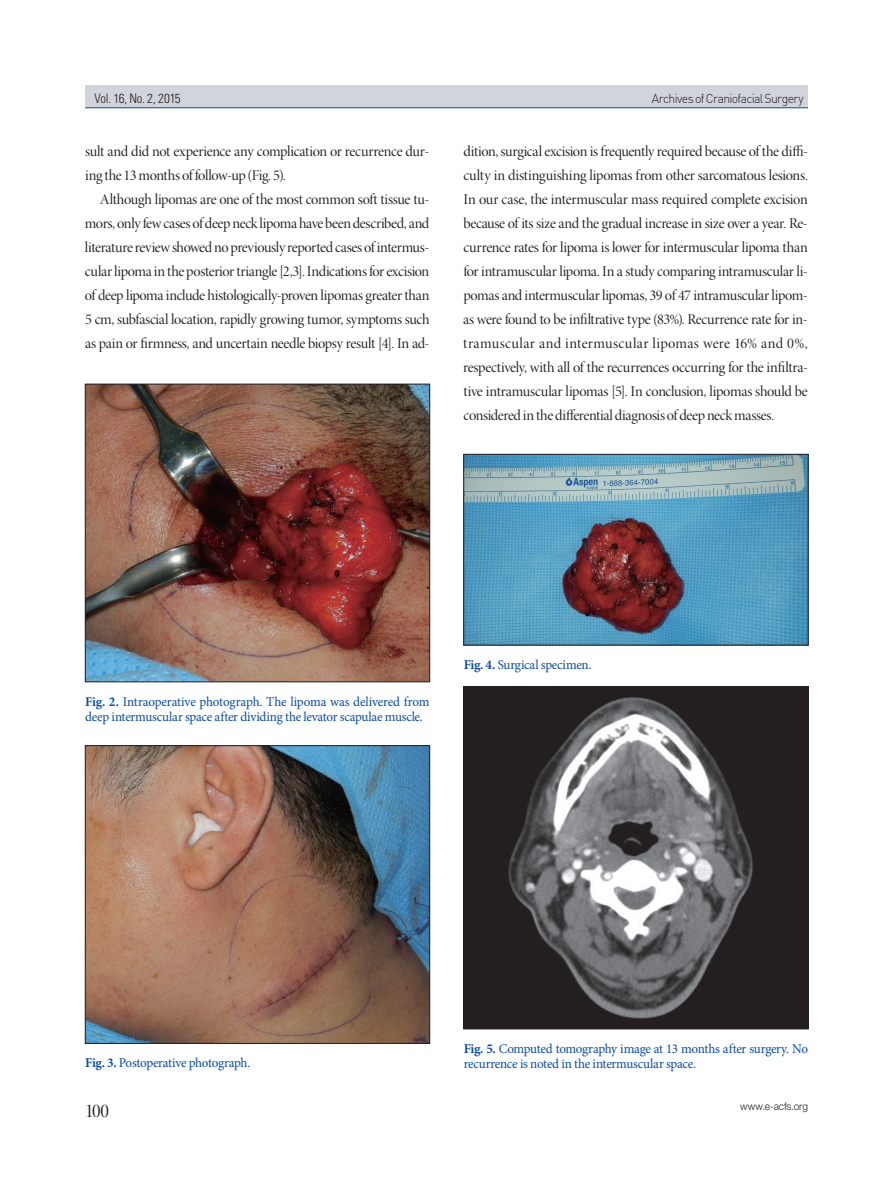
<style>
.page{position:relative;width:893px;height:1191px;background:#fff}
.page>*{position:absolute;margin:0;border:0;box-sizing:border-box;transform-origin:0 0}
.t1{font:19.5px "Minion Pro Disp";color:#231f20;scale:.96 1}
.t2{font:15px/24px "Minion Pro Disp";letter-spacing:-.025em;color:#231f20;text-align:justify}
.t3{font:13.5px/15px "Minion Pro";letter-spacing:-.02em;color:#0d4da1}
.t4{font:300 condensed 13.05px "Univers";letter-spacing:-.015em;color:#231f20;scale:.96 1}
.t5{font:300 12.75px "DIN";letter-spacing:-.055em;color:#231f20;scale:.96 1}
.t6{font:300 10.5px "Helvetica Neue LT Std";letter-spacing:-.005em;color:#231f20;scale:.96 1}
.s1{font-weight:700}
</style>
<div class="page">
<div style="left:85px;top:85px;width:723px;height:22px;background:#d2d4dc"></div>
<hr style="left:85px;top:107px;width:723px;height:1px;background:#0d4da1">
<img style="left:465px;top:688px;width:341px;height:339px">
<div style="left:463px;top:686px;width:345px;height:343px;border:1px solid #231f20"></div>
<img style="left:87px;top:386px;width:341px;height:294px">
<div style="left:85px;top:384px;width:345px;height:298px;border:1px solid #231f20"></div>
<img style="left:87px;top:747px;width:341px;height:294px">
<div style="left:85px;top:745px;width:345px;height:298px;border:1px solid #231f20"></div>
<img style="left:465px;top:456px;width:341px;height:187px">
<div style="left:463px;top:454px;width:345px;height:191px;border:1px solid #231f20"></div>
<p class="t4" style="left:95px;top:91px;width:91px">Vol. 16, No. 2, 2015</p>
<p class="t2" style="left:85px;top:140px;width:346px">sult and did not experience any complication or recurrence dur&shy;ing the 13 months of follow-up (Fig. 5).</p>
<p class="t2" style="left:85px;top:188px;width:346px;text-indent:15px">Although lipomas are one of the most common soft tissue tu&shy;mors, only fewcases ofdeepneck lipomahave beendescribed, and literaturereviewshowedno previously reportedcases ofintermus&shy;cular lipoma in the posterior triangle [2,3]. Indications for excision of deep lipoma include histologically-proven lipomas greater than 5 cm, subfascial location, rapidly growing tumor, symptoms such as pain or firmness, and uncertain needle biopsy result [4]. In ad-</p>
<p class="t5" style="left:652px;top:90px;width:160px">Archives of Craniofacial Surgery</p>
<p class="t2" style="left:463px;top:140px;width:346px">dition, surgical excision is frequently required because of the diffi&shy;culty in distinguishing lipomas from other sarcomatous lesions.<br>In our case, the intermuscular mass required complete excision because of its size and the gradual increase in size over a year. Re&shy;currence rates for lipoma is lower for intermuscular lipoma than for intramuscular lipoma. In a study comparing intramuscular li&shy;pomas and intermuscular lipomas, 39 of 47 intramuscular lipom&shy;as were found to be infiltrative type (83%). Recurrence rate for in&shy;tramuscular and intermuscular lipomas were 16% and 0%, respectively, with all of the recurrences occurring for the infiltra&shy;tive intramuscular lipomas [5]. In conclusion, lipomas should be consideredinthedifferentialdiagnosis ofdeepneckmasses.</p>
<p class="t3" style="left:85px;top:694px;width:346px"><span class="s1">Fig. 2.</span> Intraoperative photograph. The lipoma was delivered from deep intermuscular space after dividing the levator scapulae muscle.</p>
<p class="t3" style="left:464px;top:657px;width:129px"><span class="s1">Fig. 4.</span> Surgical specimen.</p>
<p class="t3" style="left:85px;top:1055px;width:167px"><span class="s1">Fig. 3.</span> Postoperative photograph.</p>
<h1 class="t1" style="left:85px;top:1099px;width:27px">100</h1>
<p class="t3" style="left:464px;top:1041px;width:346px"><span class="s1">Fig. 5.</span> Computed tomography image at 13 months after surgery. No recurrence is noted in the intermuscular space.</p>
<p class="t6" style="left:740px;top:1100px;width:72px">www.e-acfs.org</p>
</div>
